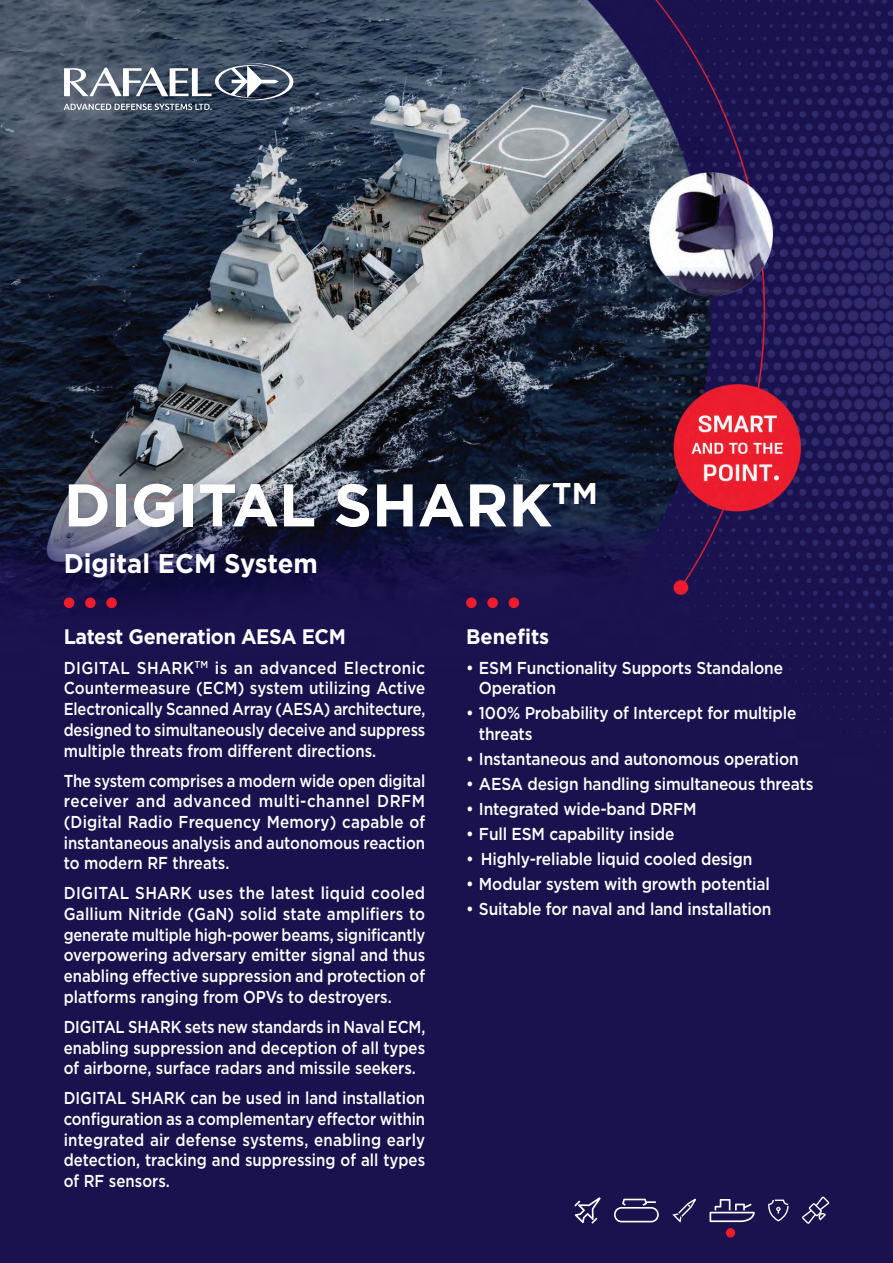
<style>
.page{position:relative;width:893px;height:1263px;background:#fff}
.page>*{position:absolute;margin:0;border:0;box-sizing:border-box;transform-origin:0 0}
.t1{font:700 60px "Gotham";color:#fff}
.t2{font:700 27px "Gotham";color:#fff;scale:.95 1}
.t3{font:700 21px "Gotham";letter-spacing:-.02em;color:#fff;scale:.94 1}
.t4{font:700 21px "Gotham";letter-spacing:-.02em;color:#fff;scale:.95 1}
.t5{font:500 17.25px/20.7px "Gotham";letter-spacing:-.01em;color:#fff;text-align:justify;scale:.89 1}
.t6{font:500 17.25px/20.7px "Gotham";letter-spacing:-.01em;color:#fff;scale:.9 1}
.t7{font:500 17.25px/20.7px "Gotham";letter-spacing:-.01em;color:#fff;text-align:justify;scale:.86 1}
.t8{font:500 17.25px/20.7px "Gotham";letter-spacing:-.01em;color:#fff;text-align:justify;scale:.87 1}
</style>
<div class="page">
<img style="left:0;top:0;width:893px;height:1263px">
<div style="left:726px;top:1228px;width:9px;height:9px;background:#ee1c2c;border-radius:50%"></div>
<svg style="left:802px;top:1196px;width:27px;height:28px"></svg>
<svg style="left:672px;top:1199px;width:24px;height:24px"></svg>
<svg style="left:710px;top:1199px;width:45px;height:23px"></svg>
<svg style="left:768px;top:1199px;width:20px;height:22px"></svg>
<svg style="left:614px;top:1199px;width:45px;height:23px"></svg>
<svg style="left:574px;top:1197px;width:26px;height:27px"></svg>
<div style="left:58px;top:545px;width:266px;height:39px;background:#141341;opacity:.3"></div>
<div style="left:57px;top:471px;width:550px;height:67px;background:#141341;opacity:.25"></div>
<div style="left:64px;top:597px;width:10px;height:11px;background:#ee1c2c;border-radius:50%"></div>
<div style="left:85px;top:597px;width:11px;height:11px;background:#ee1c2c;border-radius:50%"></div>
<div style="left:106px;top:597px;width:11px;height:11px;background:#ee1c2c;border-radius:50%"></div>
<div style="left:466px;top:597px;width:11px;height:11px;background:#ee1c2c;border-radius:50%"></div>
<div style="left:487px;top:597px;width:11px;height:11px;background:#ee1c2c;border-radius:50%"></div>
<div style="left:509px;top:597px;width:10px;height:11px;background:#ee1c2c;border-radius:50%"></div>
<svg style="left:64px;top:63px;width:229px;height:47px"></svg>
<h1 class="t1" style="left:64px;top:465px;width:535px">DIGITAL SHARK<sup>TM</sup></h1>
<h2 class="t2" style="left:64px;top:545px;width:269px">Digital ECM System</h2>
<h3 class="t3" style="left:64px;top:622px;width:302px">Latest Generation AESA ECM</h3>
<p class="t5" style="left:64px;top:657px;width:408px">DIGITAL SHARK<sup>TM</sup> is an advanced Electronic Countermeasure (ECM) system utilizing Active Electronically Scanned Array (AESA) architecture, designed to simultaneously deceive and suppress multiple threats from different directions.</p>
<p class="t7" style="left:64px;top:770px;width:422px">The system comprises a modern wide open digital receiver and advanced multi-channel DRFM (Digital Radio Frequency Memory) capable of instantaneous analysis and autonomous reaction to modern RF threats.</p>
<p class="t5" style="left:64px;top:883px;width:408px">DIGITAL SHARK uses the latest liquid cooled Gallium Nitride (GaN) solid state amplifiers to generate multiple high-power beams, significantly overpowering adversary emitter signal and thus enabling effective suppression and protection of platforms ranging from OPVs to destroyers.</p>
<p class="t7" style="left:64px;top:1016px;width:422px">DIGITAL SHARK sets new standards in Naval ECM, enabling suppression and deception of all types of airborne, surface radars and missile seekers.</p>
<p class="t8" style="left:64px;top:1087px;width:417px">DIGITAL SHARK can be used in land installation configuration as a complementary effector within integrated air defense systems, enabling early detection, tracking and suppressing of all types of RF sensors.</p>
<h3 class="t4" style="left:466px;top:622px;width:89px">Benefits</h3>
<p class="t6" style="left:479px;top:657px;width:340px;text-indent:-13px">• ESM Functionality Supports Standalone<br>Operation</p>
<p class="t6" style="left:479px;top:703px;width:354px;text-indent:-13px">• 100% Probability of Intercept for multiple threats</p>
<p class="t6" style="left:466px;top:748px;width:371px">• Instantaneous and autonomous operation</p>
<p class="t6" style="left:466px;top:773px;width:388px">• AESA design handling simultaneous threats</p>
<p class="t6" style="left:466px;top:798px;width:258px">• Integrated wide-band DRFM</p>
<p class="t6" style="left:466px;top:823px;width:233px">• Full ESM capability inside</p>
<p class="t6" style="left:466px;top:848px;width:320px">• Highly-reliable liquid cooled design</p>
<p class="t6" style="left:466px;top:873px;width:339px">• Modular system with growth potential</p>
<p class="t6" style="left:466px;top:898px;width:341px">• Suitable for naval and land installation</p>
</div>
